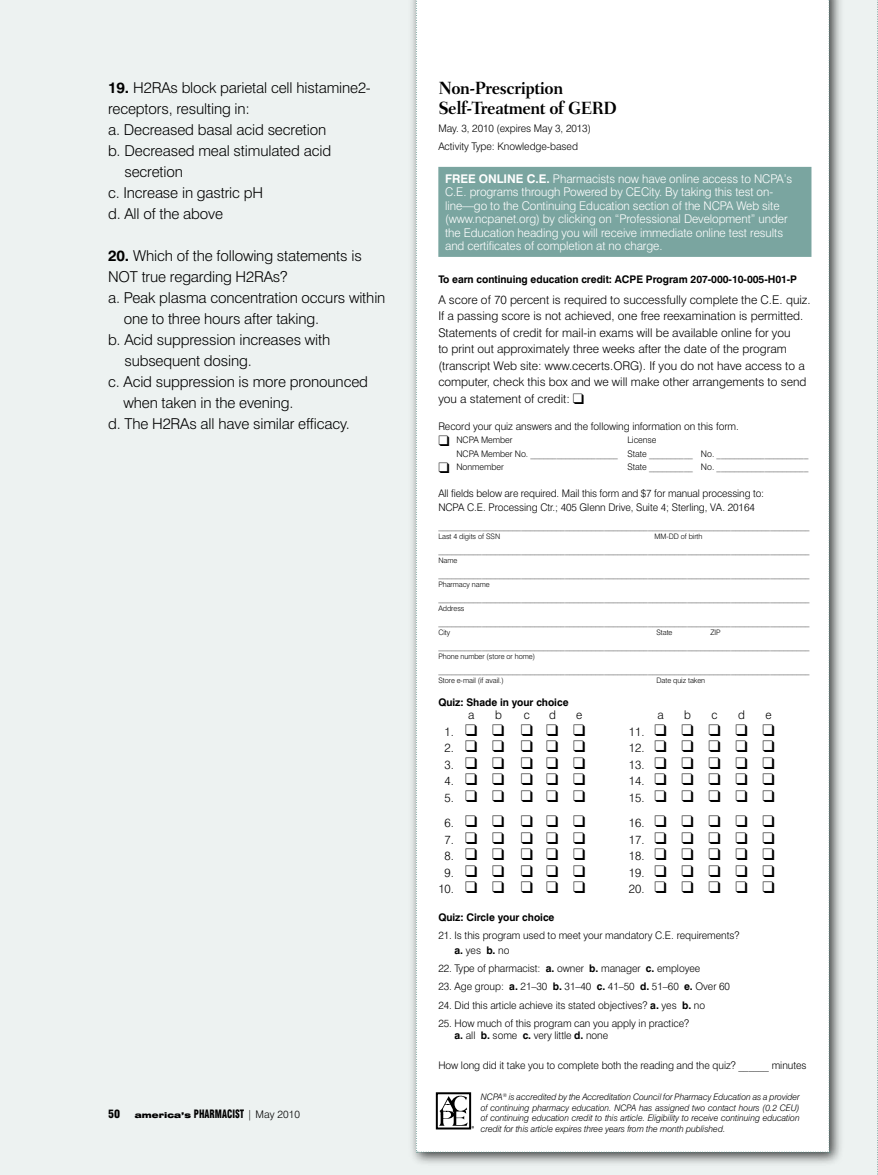
<style>
.page{position:relative;width:878px;height:1175px;background:#fff}
.page>*{position:absolute;margin:0;border:0;box-sizing:border-box;transform-origin:0 0}
.t1{font:700 18px/19.5px "Fairfield LH";letter-spacing:-.03em;color:#000;scale:.92 1}
.t2{font:300 15px "Swiss 721 BT";letter-spacing:-.01em;color:#000}
.t3{font:300 12px/16.5px "Swiss 721 BT";color:#000}
.t4{font:300 12px/13.5px "Swiss 721 BT";letter-spacing:-.005em;color:#fff}
.t5{font:900 condensed 11.25px "Swiss 721 BT";color:#000;scale:.8 1}
.t6{font:900 condensed 11.25px "Swiss 721 BT";color:#000}
.t7{font:300 10.5px/18px "Swiss 721 BT";letter-spacing:-.005em;color:#000}
.t8{font:700 10.5px "Swiss 721 BT";letter-spacing:-.005em;color:#000}
.t9{font:300 9px/13.5px "Swiss 721 BT";letter-spacing:-.005em;color:#000}
.t10{font:italic 300 9px/10.5px "Swiss 721 BT";letter-spacing:-.005em;color:#000;text-align:justify}
.t11{font:300 7.5px "Swiss 721 BT";letter-spacing:-.005em;color:#000}
.s1{font-weight:700}
.s2{font-stretch:expanded;font-size:7.95px}
.s3{font-weight:300;font-stretch:normal;font-size:10.5px}
</style>
<div class="page">
<div style="left:0;top:0;width:877px;height:1174px;background:#edf2f1"></div>
<svg style="left:877px;top:0;width:1px;height:1175px"></svg>
<div style="left:406px;top:0;width:439px;height:1167px;background:#000;opacity:.75"></div>
<svg style="left:416px;top:0;width:414px;height:1152px"></svg>
<h1 class="t1" style="left:438px;top:79px;width:193px">Non-Prescription<br>Self-Treatment of G ERD</h1>
<p class="t7" style="left:438px;top:119px;width:154px">May. 3, 2010 (expires May 3, 2013)<br>Activity Type: Knowledge-based</p>
<p class="t4" style="left:445px;top:171px;width:349px"><span class="s1">FREE ONLINE C.E.</span> Pharmacists now have online access to NCPA’s C.E. programs through Powered by CECity. By taking this test on&shy;line—go to the Continuing Education section of the NCPA Web site (www.ncpanet.org) by clicking on “Professional Development” under the Education heading you will receive immediate online test results and certificates of completion at no charge.</p>
<p class="t8" style="left:438px;top:273px;width:360px">To earn continuing education credit: ACPE Program 207-000-10-005-H01-P</p>
<p class="t3" style="left:438px;top:291px;width:374px">A score of 70 percent is required to successfully complete the C.E. quiz.<br>If a passing score is not achieved, one free reexamination is permitted.<br>Statements of credit for mail-in exams will be available online for you<br>to print out approximately three weeks after the date of the program (transcript Web site: www.cecerts.ORG). If you do not have access to a computer, check this box and we will make other arrangements to send you a statement of credit: ❑</p>
<p class="t7" style="left:438px;top:417px;width:302px">Record your quiz answers and the following information on this form.</p>
<p class="t9" style="left:438px;top:433px;width:76px">❑ NCPA Member</p>
<h2 class="t2" style="left:108px;top:79px;width:264px"><span class="s1">19.</span> H2RAs block parietal cell histamine2-</h2>
<h2 class="t2" style="left:108px;top:100px;width:143px">receptors, resulting in:</h2>
<h2 class="t2" style="left:108px;top:121px;width:220px">a. Decreased basal acid secretion</h2>
<h2 class="t2" style="left:108px;top:142px;width:224px">b. Decreased meal stimulated acid</h2>
<h2 class="t2" style="left:124px;top:163px;width:60px">secretion</h2>
<h2 class="t2" style="left:108px;top:184px;width:156px">c. Increase in gastric pH</h2>
<h2 class="t2" style="left:108px;top:205px;width:116px">d. All of the above</h2>
<h2 class="t2" style="left:108px;top:247px;width:255px"><span class="s1">20.</span> Which of the following statements is</h2>
<h2 class="t2" style="left:108px;top:268px;width:181px">NOT true regarding H2RAs?</h2>
<h2 class="t2" style="left:108px;top:289px;width:279px">a. Peak plasma concentration occurs within</h2>
<h2 class="t2" style="left:124px;top:310px;width:197px">one to three hours after taking.</h2>
<h2 class="t2" style="left:108px;top:331px;width:224px">b. Acid suppression increases with</h2>
<h2 class="t2" style="left:124px;top:352px;width:129px">subsequent dosing.</h2>
<h2 class="t2" style="left:108px;top:373px;width:261px">c. Acid suppression is more pronounced</h2>
<h2 class="t2" style="left:123px;top:394px;width:171px">when taken in the evening.</h2>
<h2 class="t2" style="left:108px;top:415px;width:243px">d. The H2RAs all have similar efficacy.</h2>
<p class="t9" style="left:456px;top:433px;width:353px;text-indent:171px">License<br>NCPA Member No. ____________________ State __________ No. _____________________</p>
<p class="t9" style="left:438px;top:460px;width:67px">❑ Nonmember</p>
<p class="t9" style="left:627px;top:460px;width:182px">State __________ No. _____________________</p>
<p class="t7" style="left:438px;top:487px;width:327px;line-height:13.5px">All fields below are required. Mail this form and $7 for manual processing to:<br>NCPA C.E. Processing Ctr.; 405 Glenn Drive, Suite 4; Sterling, VA. 20164</p>
<p class="t9" style="left:438px;top:519px;width:373px">_____________________________________________________________________________________</p>
<p class="t11" style="left:438px;top:532px;width:63px">Last 4 digits of SSN</p>
<p class="t11" style="left:654px;top:532px;width:50px">MM-DD of birth</p>
<p class="t9" style="left:438px;top:543px;width:373px">_____________________________________________________________________________________</p>
<p class="t11" style="left:438px;top:556px;width:21px">Name</p>
<p class="t9" style="left:438px;top:567px;width:373px">_____________________________________________________________________________________</p>
<p class="t11" style="left:438px;top:580px;width:53px">Pharmacy name</p>
<p class="t9" style="left:438px;top:591px;width:373px">_____________________________________________________________________________________</p>
<p class="t11" style="left:438px;top:604px;width:28px">Address</p>
<p class="t9" style="left:438px;top:615px;width:373px">_____________________________________________________________________________________</p>
<p class="t11" style="left:438px;top:628px;width:13px">City</p>
<p class="t11" style="left:656px;top:628px;width:18px">State</p>
<p class="t11" style="left:710px;top:628px;width:12px">ZIP</p>
<p class="t9" style="left:438px;top:639px;width:373px">_____________________________________________________________________________________</p>
<p class="t11" style="left:438px;top:652px;width:98px">Phone number (store or home)</p>
<p class="t9" style="left:438px;top:663px;width:373px">_____________________________________________________________________________________</p>
<p class="t11" style="left:438px;top:676px;width:67px">Store e-mail (if avail.)</p>
<p class="t11" style="left:656px;top:676px;width:50px">Date quiz taken</p>
<p class="t8" style="left:438px;top:695px;width:132px">Quiz: Shade in your choice</p>
<h3 class="t3" style="left:468px;top:706px;width:8px">a</h3>
<h3 class="t3" style="left:495px;top:706px;width:8px">b</h3>
<h3 class="t3" style="left:524px;top:706px;width:8px">c</h3>
<h3 class="t3" style="left:549px;top:706px;width:8px">d</h3>
<h3 class="t3" style="left:576px;top:706px;width:8px">e</h3>
<h3 class="t3" style="left:657px;top:706px;width:8px">a</h3>
<h3 class="t3" style="left:684px;top:706px;width:8px">b</h3>
<h3 class="t3" style="left:711px;top:706px;width:8px">c</h3>
<h3 class="t3" style="left:738px;top:706px;width:8px">d</h3>
<h3 class="t3" style="left:765px;top:706px;width:8px">e</h3>
<h3 class="t3" style="left:444px;top:723px;width:143px">1.❑❑❑❑❑</h3>
<h3 class="t3" style="left:629px;top:723px;width:147px">11.❑❑❑❑❑</h3>
<h3 class="t3" style="left:444px;top:739px;width:143px">2.❑❑❑❑❑</h3>
<h3 class="t3" style="left:629px;top:739px;width:147px">12.❑❑❑❑❑</h3>
<h3 class="t3" style="left:444px;top:756px;width:143px">3.❑❑❑❑❑</h3>
<h3 class="t3" style="left:629px;top:756px;width:147px">13.❑❑❑❑❑</h3>
<h3 class="t3" style="left:444px;top:772px;width:143px">4.❑❑❑❑❑</h3>
<h3 class="t3" style="left:629px;top:772px;width:147px">14.❑❑❑❑❑</h3>
<h3 class="t3" style="left:444px;top:789px;width:143px">5.❑❑❑❑❑</h3>
<h3 class="t3" style="left:629px;top:789px;width:147px">15.❑❑❑❑❑</h3>
<h3 class="t3" style="left:444px;top:814px;width:143px">6.❑❑❑❑❑</h3>
<h3 class="t3" style="left:629px;top:814px;width:147px">16.❑❑❑❑❑</h3>
<h3 class="t3" style="left:444px;top:831px;width:143px">7.❑❑❑❑❑</h3>
<h3 class="t3" style="left:629px;top:831px;width:147px">17.❑❑❑❑❑</h3>
<h3 class="t3" style="left:444px;top:847px;width:143px">8.❑❑❑❑❑</h3>
<h3 class="t3" style="left:629px;top:847px;width:147px">18.❑❑❑❑❑</h3>
<h3 class="t3" style="left:444px;top:864px;width:143px">9.❑❑❑❑❑</h3>
<h3 class="t3" style="left:629px;top:864px;width:147px">19.❑❑❑❑❑</h3>
<h3 class="t3" style="left:438px;top:880px;width:149px">10.❑❑❑❑❑</h3>
<h3 class="t3" style="left:629px;top:880px;width:147px">20.❑❑❑❑❑</h3>
<p class="t8" style="left:438px;top:910px;width:118px">Quiz: Circle your choice</p>
<p class="t7" style="left:454px;top:927px;width:286px;line-height:15px;text-indent:-16px">21. Is this program used to meet your mandatory C.E. requirements? <span class="s1">a.</span> yes <span class="s1">b.</span> no</p>
<p class="t7" style="left:438px;top:959px;width:263px">22. Type of pharmacist: <span class="s1">a.</span> owner <span class="s1">b.</span> manager <span class="s1">c.</span> employee</p>
<p class="t7" style="left:438px;top:977px;width:293px">23. Age group: <span class="s1">a.</span> 21–30 <span class="s1">b.</span> 31–40 <span class="s1">c.</span> 41–50 <span class="s1">d.</span> 51–60 <span class="s1">e.</span> Over 60</p>
<p class="t7" style="left:438px;top:995px;width:268px">24. Did this article achieve its stated objectives? <span class="s1">a.</span> yes <span class="s1">b.</span> no</p>
<p class="t7" style="left:454px;top:1017px;width:236px;line-height:12px;text-indent:-16px">25. How much of this program can you apply in practice? <span class="s1">a.</span> all <span class="s1">b.</span> some <span class="s1">c.</span> very little <span class="s1">d.</span> none</p>
<p class="t7" style="left:438px;top:1056px;width:370px">How long did it take you to complete both the reading and the quiz? ______ minutes</p>
<p class="t10" style="left:481px;top:1091px;width:320px">NCPA<sup>®</sup> is accredited by the Accreditation Council for Pharmacy Education as a provider of continuing pharmacy education. NCPA has assigned two contact hours (0.2 CEU) of continuing education credit to this article. Eligibility to receive continuing education credit for this article expires three years from the month published.</p>
<p class="t6" style="left:108px;top:1107px;width:14px">50</p>
<p class="t5" style="left:135px;top:1107px;width:208px"><span class="s2">america’s</span> PHARMACIST <span class="s3">| May 2010</span></p>
<p class="t7" style="left:677px;top:1105px;width:134px">www.americaspharmacist.net</p>
</div>
